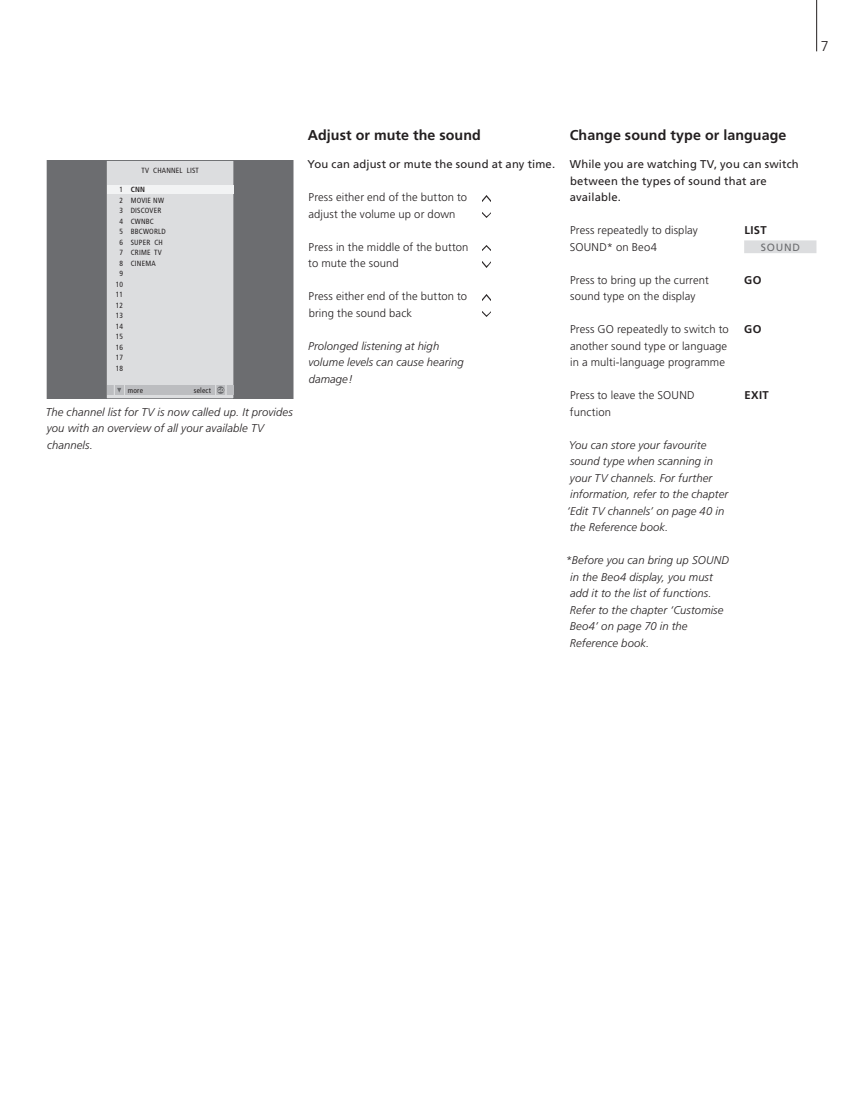
<style>
.page{position:relative;width:859px;height:1110px;background:#fff}
.page>*{position:absolute;margin:0;border:0;box-sizing:border-box;transform-origin:0 0}
.t1{font:700 14.25px "Frutiger";letter-spacing:.005em;color:#231f20}
.t2{font:300 14.25px "Frutiger";color:#231f20}
.t3{font:italic 300 11.25px/16.5px "Frutiger";letter-spacing:.01em;color:#231f20}
.t4{font:300 11.25px/16.5px "Frutiger";letter-spacing:.01em;color:#231f20}
.t5{font:11.25px/16.5px "Frutiger";letter-spacing:.015em;color:#231f20}
.t6{font:700 11.25px "Frutiger";letter-spacing:.03em;color:#231f20}
.t7{font:10.5px "Frutiger";letter-spacing:.07em;color:#6c6d70}
.t8{font:condensed 7.5px "Frutiger";letter-spacing:.025em;color:#231f20}
.t9{font:700 condensed 7.5px "Frutiger";color:#231f20}
.s1{font-weight:400}
</style>
<div class="page">
<svg style="left:483px;top:196px;width:8px;height:5px"></svg>
<svg style="left:483px;top:212px;width:8px;height:6px"></svg>
<svg style="left:483px;top:245px;width:8px;height:6px"></svg>
<svg style="left:483px;top:262px;width:8px;height:5px"></svg>
<svg style="left:483px;top:295px;width:8px;height:5px"></svg>
<svg style="left:483px;top:311px;width:8px;height:6px"></svg>
<div style="left:744px;top:240px;width:72px;height:13px;background:#dcdddf"></div>
<div style="left:47px;top:160px;width:246px;height:239px;background:#6c6d70"></div>
<div style="left:106px;top:160px;width:128px;height:239px;background:#dcdddf"></div>
<div style="left:106px;top:160px;width:128px;height:239px;border:1px solid #6c6d70"></div>
<div style="left:107px;top:185px;width:127px;height:9px;background:#f2f3f4"></div>
<div style="left:107px;top:385px;width:126px;height:10px;background:#bcbdc0"></div>
<div style="left:217px;top:386px;width:7px;height:8px;background:#6c6d70;border-radius:50%"></div>
<svg style="left:114px;top:385px;width:11px;height:10px"></svg>
<hr style="left:816px;top:0;width:1px;height:51px;background:#231f20">
<p class="t2" style="left:821px;top:38px;width:9px">7</p>
<p class="t8" style="left:142px;top:166px;width:59px">TV CHANNEL LIST</p>
<p class="t9" style="left:120px;top:185px;width:27px"><span class="s1">1</span> CNN</p>
<p class="t8" style="left:120px;top:196px;width:46px">2 MOVIE NW</p>
<p class="t8" style="left:120px;top:206px;width:43px">3 DISCOVER</p>
<p class="t8" style="left:120px;top:217px;width:36px">4 CWNBC</p>
<p class="t8" style="left:120px;top:227px;width:48px">5 BBCWORLD</p>
<p class="t8" style="left:120px;top:238px;width:45px">6 SUPER CH</p>
<p class="t8" style="left:120px;top:248px;width:44px">7 CRIME TV</p>
<p class="t8" style="left:120px;top:259px;width:38px">8 CINEMA</p>
<p class="t8" style="left:120px;top:269px;width:5px">9</p>
<p class="t8" style="left:116px;top:280px;width:9px">10</p>
<p class="t8" style="left:116px;top:290px;width:9px">11</p>
<p class="t8" style="left:116px;top:301px;width:9px">12</p>
<p class="t8" style="left:116px;top:311px;width:9px">13</p>
<p class="t8" style="left:116px;top:322px;width:9px">14</p>
<p class="t8" style="left:116px;top:332px;width:9px">15</p>
<p class="t8" style="left:116px;top:343px;width:9px">16</p>
<p class="t8" style="left:116px;top:353px;width:9px">17</p>
<p class="t8" style="left:116px;top:364px;width:9px">18</p>
<p class="t8" style="left:128px;top:386px;width:17px">more</p>
<p class="t8" style="left:194px;top:386px;width:32px">select <sup>GO</sup></p>
<p class="t3" style="left:46px;top:403px;width:249px">The channel list for TV is now called up. It provides you with an overview of all your available TV channels.</p>
<p class="t1" style="left:308px;top:126px;width:175px">Adjust or mute the sound</p>
<p class="t5" style="left:307px;top:156px;width:249px">You can adjust or mute the sound at any time.</p>
<p class="t4" style="left:308px;top:189px;width:160px">Press either end of the button to adjust the volume up or down</p>
<p class="t4" style="left:308px;top:238px;width:162px">Press in the middle of the button to mute the sound</p>
<p class="t4" style="left:309px;top:288px;width:160px">Press either end of the button to bring the sound back</p>
<p class="t3" style="left:308px;top:337px;width:157px">Prolonged listening at high volume levels can cause hearing damage!</p>
<p class="t1" style="left:570px;top:126px;width:218px">Change sound type or language</p>
<p class="t5" style="left:570px;top:156px;width:230px">While you are watching TV, you can switch between the types of sound that are available.</p>
<p class="t4" style="left:570px;top:222px;width:130px">Press repeatedly to display<br>SOUND* on Beo4</p>
<p class="t4" style="left:570px;top:271px;width:140px">Press to bring up the current sound type on the display</p>
<p class="t4" style="left:570px;top:321px;width:160px">Press GO repeatedly to switch to another sound type or language in a multi-language programme</p>
<p class="t4" style="left:570px;top:387px;width:126px">Press to leave the SOUND function</p>
<p class="t3" style="left:569px;top:436px;width:139px">You can store your favourite</p>
<p class="t3" style="left:570px;top:453px;width:144px">sound type when scanning in</p>
<p class="t3" style="left:570px;top:469px;width:144px">your TV channels. For further</p>
<p class="t3" style="left:570px;top:486px;width:160px">information, refer to the chapter</p>
<p class="t3" style="left:567px;top:502px;width:159px">‘Edit TV channels’ on page 40 in</p>
<p class="t3" style="left:570px;top:519px;width:100px">the Reference book.</p>
<p class="t3" style="left:570px;top:552px;width:161px;text-indent:-4px">*Before you can bring up SOUND in the Beo4 display, you must add it to the list of functions.<br>Refer to the chapter ‘Customise<br>Beo4’ on page 70 in the<br>Reference book.</p>
<p class="t6" style="left:744px;top:223px;width:24px">LIST</p>
<p class="t7" style="left:761px;top:241px;width:41px">SOUND</p>
<p class="t6" style="left:744px;top:273px;width:19px">GO</p>
<p class="t6" style="left:744px;top:322px;width:19px">GO</p>
<p class="t6" style="left:744px;top:388px;width:26px">EXIT</p>
</div>
